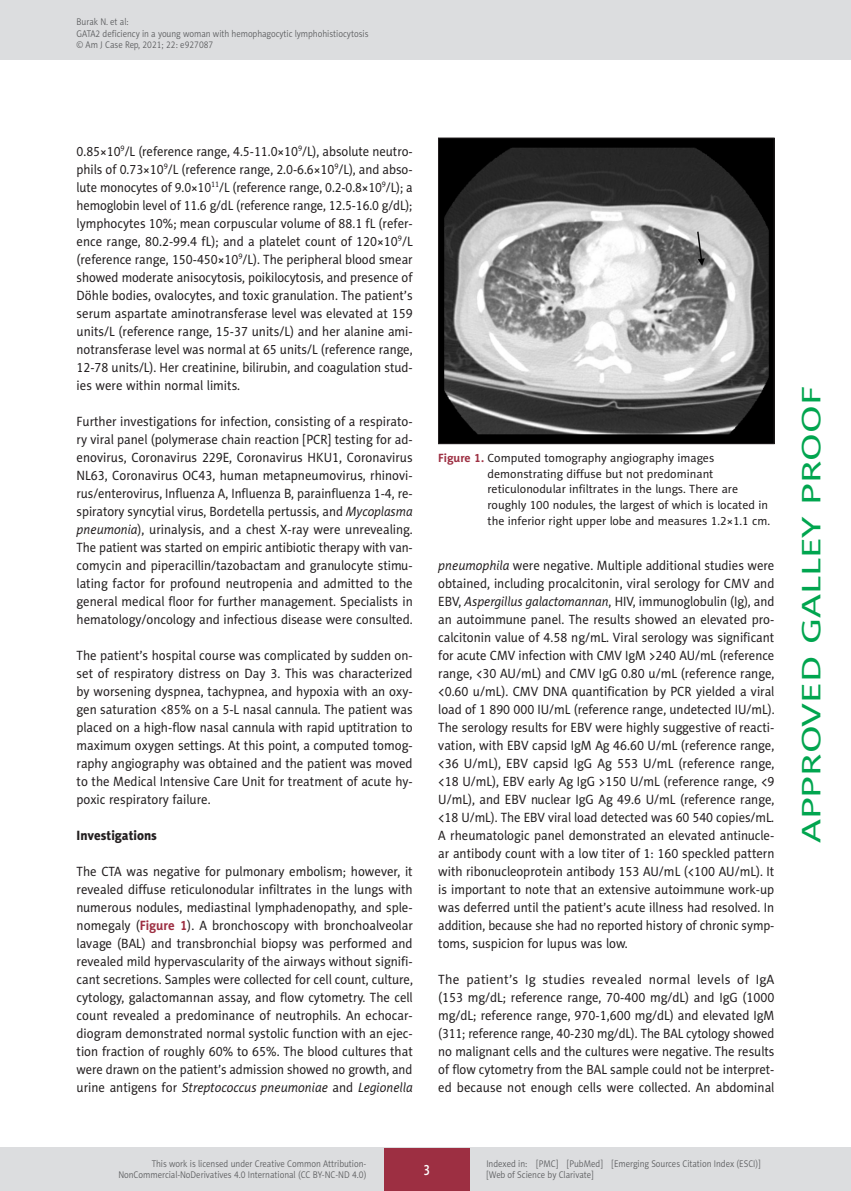
<style>
.page{position:relative;width:851px;height:1191px;background:#fff}
.page>*{position:absolute;margin:0;border:0;box-sizing:border-box;transform-origin:0 0}
.t1{font:27px "Naomi Sans EFN";color:#00a54f;scale:1.5 1}
.AJCR_e-PAGINA{font:15px "Naomi Sans EFN Medium";color:#fff;scale:.8 1}
.AJCR_Body{font:13.5px/18px "Naomi Sans EFN";color:#231f20;text-align:justify;scale:.95 1}
.AJCR_Body-2{font:13.5px/18px "Naomi Sans EFN";color:#231f20;text-align:justify;scale:.94 1}
.AJCR_Body-3{font:13.5px/18px "Naomi Sans EFN";color:#231f20;text-align:justify}
.AJCR_Headline_2{font:13.5px "Naomi Sans EFN Heavy";color:#231f20;scale:.95 1}
.AJCR_Rycina_tytul{font:12px/15.8px "Naomi Sans EFN";color:#231f20}
.AJCR_pagina_zywa{font:9.75px/11.2px "Naomi Sans EFN Light";color:#57585a;scale:.9 1}
.AJCR_pagina_sygnatur{font:9.75px "Naomi Sans EFN Light";color:#57585a;scale:.9 1}
.s1{font-style:italic}
.s2{font-weight:700;color:#9d2f42}
</style>
<div class="page">
<img style="left:440px;top:140px;width:332px;height:302px">
<div style="left:438px;top:138px;width:336px;height:306px;border:1px solid #231f20"></div>
<div style="left:0;top:0;width:850px;height:60px;background:#dcdddf"></div>
<div style="left:0;top:1148px;width:850px;height:43px;background:#dcdddf"></div>
<div style="left:384px;top:1147px;width:85px;height:43px;background:#9d2f42"></div>
<p class="AJCR_pagina_zywa" style="left:77px;top:16px;width:326px">Burak N. et al:<br>GATA2 deficiency in a young woman with hemophagocytic lymphohistiocytosis</p>
<p class="AJCR_pagina_sygnatur" style="left:77px;top:39px;width:153px">© Am J Case Rep, 2021; 22: e927087</p>
<p class="AJCR_Body-2" style="left:77px;top:142px;width:359px">0.85×10<sup>9</sup>/L (reference range, 4.5-11.0×10<sup>9</sup>/L), absolute neutro&shy;phils of 0.73×10<sup>9</sup>/L (reference range, 2.0-6.6×10<sup>9</sup>/L), and abso&shy;lute monocytes of 9.0×10<sup>11</sup>/L (reference range, 0.2-0.8×10<sup>9</sup>/L); a hemoglobin level of 11.6 g/dL (reference range, 12.5-16.0 g/dL); lymphocytes 10%; mean corpuscular volume of 88.1 fL (refer&shy;ence range, 80.2-99.4 fL); and a platelet count of 120×10<sup>9</sup>/L (reference range, 150-450×10<sup>9</sup>/L). The peripheral blood smear showed moderate anisocytosis, poikilocytosis, and presence of Döhle bodies, ovalocytes, and toxic granulation. The patient’s serum aspartate aminotransferase level was elevated at 159 units/L (reference range, 15-37 units/L) and her alanine ami&shy;notransferase level was normal at 65 units/L (reference range, 12-78 units/L). Her creatinine, bilirubin, and coagulation stud&shy;ies were within normal limits.</p>
<p class="AJCR_Body" style="left:77px;top:412px;width:355px">Further investigations for infection, consisting of a respirato&shy;ry viral panel (polymerase chain reaction [PCR] testing for ad&shy;enovirus, Coronavirus 229E, Coronavirus HKU1, Coronavirus NL63, Coronavirus OC43, human metapneumovirus, rhinovi&shy;rus/enterovirus, Influenza A, Influenza B, parainfluenza 1-4, re&shy;spiratory syncytial virus, Bordetella pertussis, and <span class="s1">Mycoplasma pneumonia</span>), urinalysis, and a chest X-ray were unrevealing.<br>The patient was started on empiric antibiotic therapy with van&shy;comycin and piperacillin/tazobactam and granulocyte stimu&shy;lating factor for profound neutropenia and admitted to the general medical floor for further management. Specialists in hematology/oncology and infectious disease were consulted.</p>
<p class="AJCR_Body" style="left:77px;top:646px;width:355px">The patient’s hospital course was complicated by sudden on&shy;set of respiratory distress on Day 3. This was characterized by worsening dyspnea, tachypnea, and hypoxia with an oxy&shy;gen saturation &lt;85% on a 5-L nasal cannula. The patient was placed on a high-flow nasal cannula with rapid uptitration to maximum oxygen settings. At this point, a computed tomog&shy;raphy angiography was obtained and the patient was moved to the Medical Intensive Care Unit for treatment of acute hy&shy;poxic respiratory failure.</p>
<p class="AJCR_Headline_2" style="left:77px;top:827px;width:86px">Investigations</p>
<p class="AJCR_Body" style="left:77px;top:862px;width:355px">The CTA was negative for pulmonary embolism; however, it revealed diffuse reticulonodular infiltrates in the lungs with numerous nodules, mediastinal lymphadenopathy, and sple&shy;nomegaly (<span class="s2">Figure 1</span>). A bronchoscopy with bronchoalveolar lavage (BAL) and transbronchial biopsy was performed and revealed mild hypervascularity of the airways without signifi&shy;cant secretions. Samples were collected for cell count, culture, cytology, galactomannan assay, and flow cytometry. The cell count revealed a predominance of neutrophils. An echocar&shy;diogram demonstrated normal systolic function with an ejec&shy;tion fraction of roughly 60% to 65%. The blood cultures that were drawn on the patient’s admission showed no growth, and urine antigens for <span class="s1">Streptococcus pneumoniae</span> and <span class="s1">Legionella</span></p>
<p class="AJCR_Rycina_tytul" style="left:487px;top:450px;width:284px;text-indent:-49px"><span class="s2">Figure 1.</span> Computed tomography angiography images demonstrating diffuse but not predominant reticulonodular infiltrates in the lungs. There are roughly 100 nodules, the largest of which is located in the inferior right upper lobe and measures 1.2×1.1 cm.</p>
<p class="AJCR_Body" style="left:438px;top:556px;width:355px"><span class="s1">pneumophila</span> were negative. Multiple additional studies were obtained, including procalcitonin, viral serology for CMV and EBV, <span class="s1">Aspergillus galactomannan</span>, HIV, immunoglobulin (Ig), and an autoimmune panel. The results showed an elevated pro&shy;calcitonin value of 4.58 ng/mL. Viral serology was significant for acute CMV infection with CMV IgM &gt;240 AU/mL (reference range, &lt;30 AU/mL) and CMV IgG 0.80 u/mL (reference range, &lt;0.60 u/mL). CMV DNA quantification by PCR yielded a viral load of 1 890 000 IU/mL (reference range, undetected IU/mL).<br>The serology results for EBV were highly suggestive of reacti&shy;vation, with EBV capsid IgM Ag 46.60 U/mL (reference range, &lt;36 U/mL), EBV capsid IgG Ag 553 U/mL (reference range, &lt;18 U/mL), EBV early Ag IgG &gt;150 U/mL (reference range, &lt;9<br>U/mL), and EBV nuclear IgG Ag 49.6 U/mL (reference range, &lt;18 U/mL). The EBV viral load detected was 60 540 copies/mL.<br>A rheumatologic panel demonstrated an elevated antinucle&shy;ar antibody count with a low titer of 1: 160 speckled pattern with ribonucleoprotein antibody 153 AU/mL (&lt;100 AU/mL). It is important to note that an extensive autoimmune work-up was deferred until the patient’s acute illness had resolved. In addition, because she had no reported history of chronic symp&shy;toms, suspicion for lupus was low.</p>
<p class="AJCR_Body-3" style="left:438px;top:970px;width:338px">The patient’s Ig studies revealed normal levels of IgA (153 mg/dL; reference range, 70-400 mg/dL) and IgG (1000 mg/dL; reference range, 970-1,600 mg/dL) and elevated IgM (311; reference range, 40-230 mg/dL). The BAL cytology showed no malignant cells and the cultures were negative. The results of flow cytometry from the BAL sample could not be interpret&shy;ed because not enough cells were collected. An abdominal</p>
<p class="AJCR_pagina_zywa" style="left:118px;top:1158px;width:277px;text-align:right">This work is licensed under Creative Common Attribution-<br>NonCommercial-NoDerivatives 4.0 International (CC BY-NC-ND 4.0)</p>
<p class="AJCR_e-PAGINA" style="left:423px;top:1160px;width:10px">3</p>
<p class="AJCR_pagina_zywa" style="left:486px;top:1158px;width:306px">Indexed in: [PMC] [PubMed] [Emerging Sources Citation Index (ESCI)] [Web of Science by Clarivate]</p>
<h1 class="t1" style="left:795px;top:843px;width:306px;rotate:-90deg">APPROVED GALLEY PROOF</h1>
</div>
